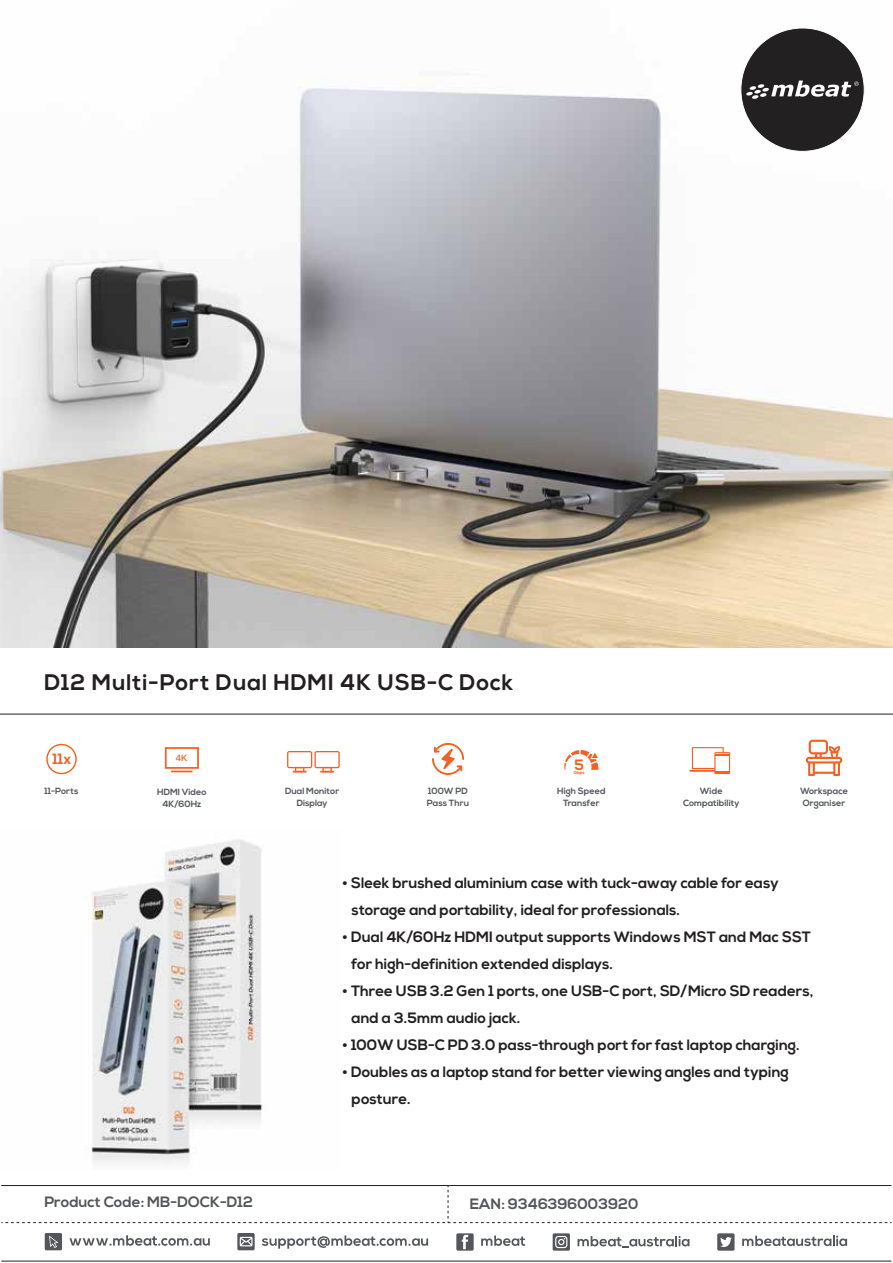
<style>
.page{position:relative;width:893px;height:1263px;background:#fff}
.page>*{position:absolute;margin:0;border:0;box-sizing:border-box;transform-origin:0 0}
.t1{font:700 22.5px "Nexa";letter-spacing:.04em;color:#231f20}
.t2{font:700 15px/27px "Nexa";color:#231f20}
.t3{font:700 15px "Nexa";color:#54565b}
.t4{font:700 15px "Nexa";color:#f26122}
.t5{font:700 14.85px "Nexa";color:#f26122}
.t6{font:700 9px/12px "Nexa";color:#54565b;text-align:center}
.t7{font:600 8.85px "Ping Fang TC";color:#f26122}
.t8{font:700 4.5px "Nexa";color:#f26122}
</style>
<div class="page">
<hr style="left:0;top:714px;width:893px;height:1px;background:#231f20">
<img style="left:0;top:28px;width:893px;height:620px">
<hr style="left:1px;top:1185px;width:890px;height:1px;background:#231f20">
<hr style="left:1px;top:1261px;width:890px;height:1px;background:#231f20">
<svg style="left:69px;top:1235px;width:141px;height:11px"></svg>
<svg style="left:481px;top:1235px;width:44px;height:11px"></svg>
<svg style="left:742px;top:1235px;width:105px;height:11px"></svg>
<svg style="left:262px;top:1235px;width:166px;height:14px"></svg>
<svg style="left:578px;top:1236px;width:111px;height:12px"></svg>
<div style="left:45px;top:1233px;width:17px;height:17px;background:#54565b;border-radius:2px"></div>
<svg style="left:237px;top:1233px;width:18px;height:17px"></svg>
<div style="left:456px;top:1233px;width:18px;height:18px;background:#54565b;border-radius:2px"></div>
<div style="left:717px;top:1233px;width:18px;height:18px;background:#54565b;border-radius:2px"></div>
<svg style="left:462px;top:1235px;width:6px;height:14px"></svg>
<svg style="left:720px;top:1237px;width:12px;height:10px"></svg>
<svg style="left:240px;top:1237px;width:13px;height:9px"></svg>
<svg style="left:49px;top:1235px;width:9px;height:13px"></svg>
<svg style="left:553px;top:1233px;width:17px;height:18px"></svg>
<svg style="left:555px;top:1236px;width:12px;height:12px"></svg>
<svg style="left:1px;top:1186px;width:890px;height:37px"></svg>
<div style="left:741px;top:28px;width:123px;height:123px;background:#232022;border-radius:50%"></div>
<svg style="left:746px;top:81px;width:113px;height:18px"></svg>
<img style="left:91px;top:839px;width:172px;height:325px">
<svg style="left:165px;top:747px;width:34px;height:25px"></svg>
<svg style="left:46px;top:744px;width:31px;height:30px"></svg>
<svg style="left:287px;top:751px;width:53px;height:21px"></svg>
<svg style="left:432px;top:743px;width:32px;height:32px"></svg>
<svg style="left:564px;top:750px;width:35px;height:20px"></svg>
<hr style="left:689px;top:770px;width:37px;height:2px;background:#f26122">
<svg style="left:692px;top:747px;width:38px;height:27px"></svg>
<svg style="left:806px;top:740px;width:36px;height:36px"></svg>
<h1 class="t1" style="left:44px;top:669px;width:470px">D12 Multi-Port Dual HDMI 4K USB-C Dock</h1>
<p class="t5" style="left:52px;top:750px;width:20px">11x</p>
<p class="t6" style="left:44px;top:786px;width:36px">11-Ports</p>
<p class="t7" style="left:176px;top:752px;width:13px">4K</p>
<p class="t6" style="left:157px;top:786px;width:51px">HDMI Video<br>4K/60Hz</p>
<p class="t6" style="left:285px;top:786px;width:56px">Dual Monitor<br>Display</p>
<p class="t6" style="left:427px;top:785px;width:44px;text-align:left">100W PD<br>Pass Thru</p>
<p class="t4" style="left:575px;top:756px;width:11px">5</p>
<p class="t6" style="left:557px;top:785px;width:50px">High Speed<br>Transfer</p>
<p class="t6" style="left:683px;top:785px;width:58px">Wide<br>Compatibility</p>
<p class="t6" style="left:800px;top:785px;width:50px">Workspace<br>Organiser</p>
<p class="t8" style="left:574px;top:770px;width:13px">Gbps</p>
<p class="t2" style="left:352px;top:870px;width:429px;text-indent:-9px">• Sleek brushed aluminium case with tuck-away cable for easy storage and portability, ideal for professionals.</p>
<p class="t2" style="left:352px;top:924px;width:461px;text-indent:-9px">• Dual 4K/60Hz HDMI output supports Windows MST and Mac SST for high-definition extended displays.</p>
<p class="t2" style="left:352px;top:978px;width:463px;text-indent:-9px">• Three USB 3.2 Gen 1 ports, one USB-C port, SD/Micro SD readers, and a 3.5mm audio jack.</p>
<p class="t2" style="left:343px;top:1032px;width:459px">• 100W USB-C PD 3.0 pass-through port for fast laptop charging.</p>
<p class="t2" style="left:352px;top:1059px;width:439px;text-indent:-9px">• Doubles as a laptop stand for better viewing angles and typing posture.</p>
<p class="t3" style="left:44px;top:1193px;width:210px">Product Code: MB-DOCK-D12</p>
<p class="t3" style="left:470px;top:1195px;width:170px">EAN: 9346396003920</p>
</div>
